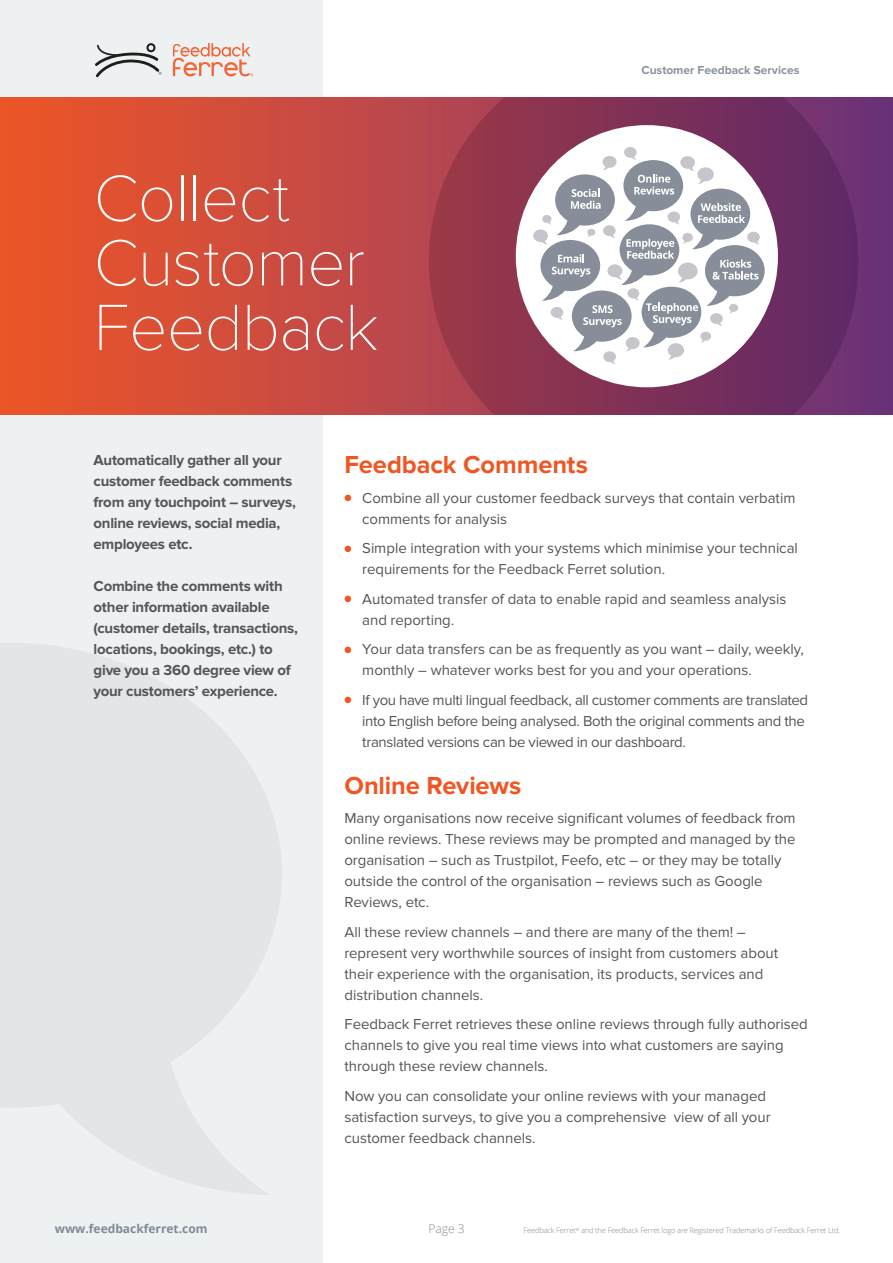
<style>
.page{position:relative;width:893px;height:1263px;background:#fff}
.page>*{position:absolute;margin:0;border:0;box-sizing:border-box;transform-origin:0 0}
.Sub_Heading{font:100 67.5px/64.5px "Proxima Nova T";letter-spacing:-.015em;color:#fff}
.Sub_heading{font:700 25.5px "Proxima Nova";letter-spacing:-.005em;color:#f15622}
.Body_Copy{font:15px/21px "Proxima Nova";letter-spacing:-.005em;color:#545557}
.Body_Copy-2{font:700 15px/21px "Proxima Nova";letter-spacing:-.015em;color:#545557}
.Body_Copy-3{font:15px/21px "Proxima Nova";letter-spacing:-.025em;color:#545557}
.t1{font:700 12px "Proxima Nova";color:#8b929d}
.t2{font:700 12px "Open Sans";color:#818a95}
.t3{font:300 12px "Open Sans";color:#818a95}
.t4{font:300 7.5px "Open Sans";letter-spacing:-.02em;color:#818a95}
.s1{color:#f15622}
</style>
<div class="page">
<div style="left:0;top:0;width:323px;height:1263px;background:#edf1f2"></div>
<div style="left:146px;top:43px;width:10px;height:9px;border:2px solid #201d1e;border-radius:50%"></div>
<svg style="left:95px;top:44px;width:66px;height:33px"></svg>
<svg style="left:173px;top:43px;width:80px;height:34px"></svg>
<svg style="left:0;top:643px;width:282px;height:551px;fill:#e2e6e8"></svg>
<svg style="left:0;top:98px;width:893px;height:317px;background:#cb4c3e"></svg>
<svg style="left:429px;top:98px;width:429px;height:317px;background:#813258"></svg>
<div style="left:516px;top:125px;width:262px;height:262px;background:#fff;border-radius:50%"></div>
<svg style="left:533px;top:147px;width:232px;height:217px"></svg>
<p class="Sub_Heading" style="left:94px;top:162px;width:286px">Collect<br>Customer<br>Feedback</p>
<p class="t1" style="left:641px;top:63px;width:159px">Customer Feedback Services</p>
<p class="Body_Copy-2" style="left:94px;top:450px;width:204px">Automatically gather all your customer feedback comments from any touchpoint – surveys, online reviews, social media, employees etc.</p>
<p class="Body_Copy-2" style="left:94px;top:576px;width:206px">Combine the comments with other information available (customer details, transactions, locations, bookings, etc.) to give you a 360 degree view of your customers’ experience.</p>
<p class="t2" style="left:55px;top:1220px;width:154px">www.feedbackferret.com</p>
<p class="Sub_heading" style="left:344px;top:450px;width:245px">Feedback Comments</p>
<p class="Body_Copy" style="left:362px;top:487px;width:435px;text-indent:-18px"><span class="s1">●</span> Combine all your customer feedback surveys that contain verbatim comments for analysis</p>
<p class="Body_Copy" style="left:362px;top:538px;width:437px;text-indent:-18px"><span class="s1">●</span> Simple integration with your systems which minimise your technical requirements for the Feedback Ferret solution.</p>
<p class="Body_Copy" style="left:362px;top:588px;width:426px;text-indent:-18px"><span class="s1">●</span> Automated transfer of data to enable rapid and seamless analysis and reporting.</p>
<p class="Body_Copy" style="left:362px;top:639px;width:443px;text-indent:-18px"><span class="s1">●</span> Your data transfers can be as frequently as you want – daily, weekly, monthly – whatever works best for you and your operations.</p>
<p class="Body_Copy-3" style="left:362px;top:689px;width:447px;text-indent:-18px"><span class="s1">●</span> If you have multi lingual feedback, all customer comments are translated into English before being analysed. Both the original comments and the translated versions can be viewed in our dashboard.</p>
<p class="Sub_heading" style="left:344px;top:770px;width:178px">Online Reviews</p>
<p class="Body_Copy" style="left:344px;top:808px;width:453px">Many organisations now receive significant volumes of feedback from online reviews. These reviews may be prompted and managed by the organisation – such as Trustpilot, Feefo, etc – or they may be totally outside the control of the organisation – reviews such as Google Reviews, etc.</p>
<p class="Body_Copy" style="left:344px;top:921px;width:435px">All these review channels – and there are many of the them! – represent very worthwhile sources of insight from customers about their experience with the organisation, its products, services and distribution channels.</p>
<p class="Body_Copy" style="left:344px;top:1014px;width:465px">Feedback Ferret retrieves these online reviews through fully authorised channels to give you real time views into what customers are saying through these review channels.</p>
<p class="Body_Copy" style="left:344px;top:1085px;width:428px">Now you can consolidate your online reviews with your managed satisfaction surveys, to give you a comprehensive view of all your customer feedback channels.</p>
<p class="t3" style="left:428px;top:1220px;width:38px">Page 3</p>
<p class="t4" style="left:524px;top:1225px;width:318px">Feedback Ferret<sup>®</sup> and the Feedback Ferret logo are Registered Trademarks of Feedback Ferret Ltd.</p>
</div>
